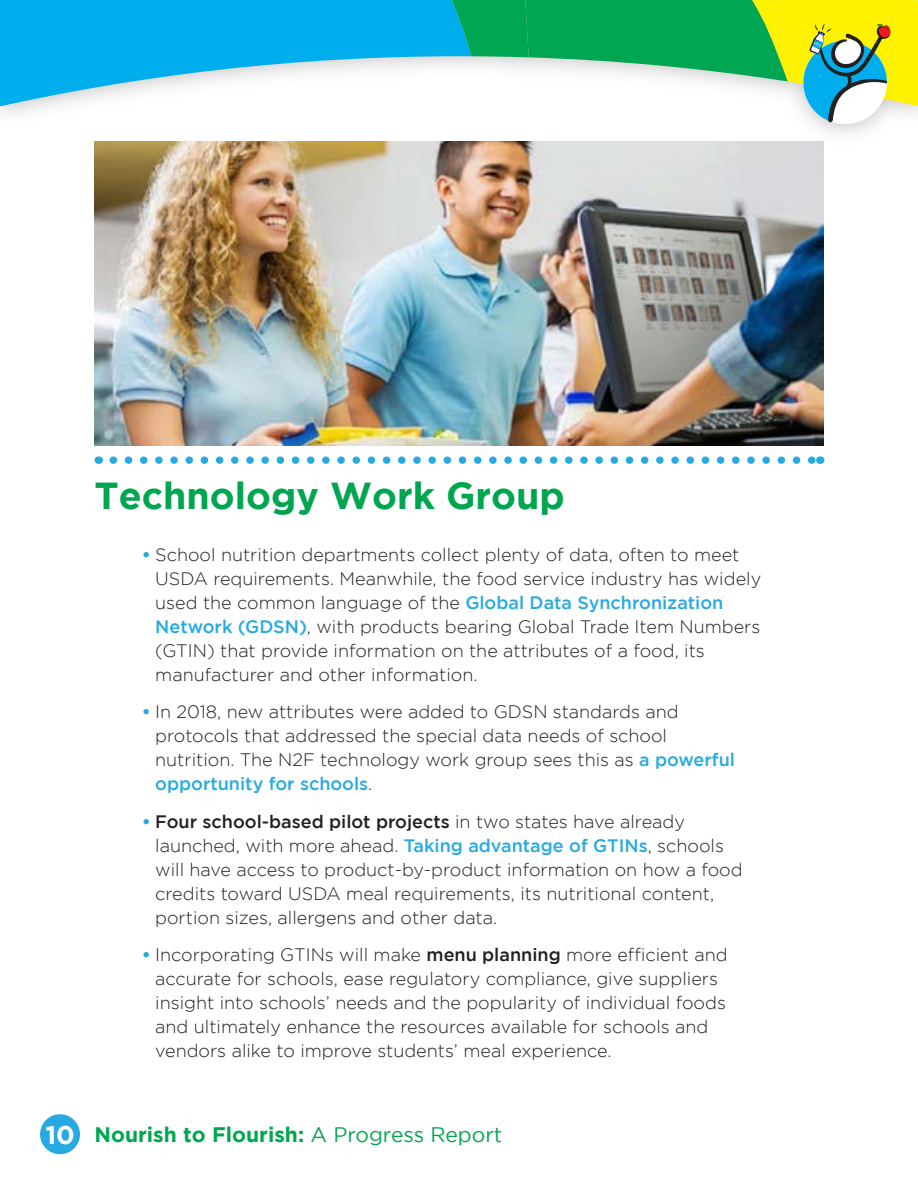
<style>
.page{position:relative;width:918px;height:1188px;background:#fff}
.page>*{position:absolute;margin:0;border:0;box-sizing:border-box;transform-origin:0 0}
.t1{font:700 37.5px "Gotham";color:#00a64f}
.t2{font:700 21px "Gotham";color:#00a64f}
.t3{font:300 18px/24px "Gotham";color:#221f20}
.s1{font-weight:700;color:#27aae1}
.s2{font-weight:500;color:#27aae1}
.s3{font-weight:500}
.s4{font-size:25.5px;color:#fff}
.s5{font-weight:400}
</style>
<div class="page">
<svg style="left:1px;top:0;width:450px;height:110px;fill:#00aded"></svg>
<svg style="left:451px;top:0;width:467px;height:122px"></svg>
<div style="left:40px;top:1114px;width:40px;height:40px;background:#27aae1;border-radius:50%"></div>
<svg style="left:113px;top:456px;width:699px;height:8px"></svg>
<img style="left:94px;top:142px;width:730px;height:303px">
<h1 class="t1" style="left:94px;top:474px;width:472px">Technology Work Group</h1>
<p class="t3" style="left:155px;top:542px;width:608px;text-indent:-14px"><span class="s1">•</span> School nutrition departments collect plenty of data, often to meet USDA requirements. Meanwhile, the food service industry has widely used the common language of the <span class="s2">Global Data Synchronization Network (GDSN)</span>, with products bearing Global Trade Item Numbers (GTIN) that provide information on the attributes of a food, its manufacturer and other information.</p>
<p class="t3" style="left:155px;top:700px;width:581px;text-indent:-14px"><span class="s1">•</span> In 2018, new attributes were added to GDSN standards and protocols that addressed the special data needs of school nutrition. The N2F technology work group sees this as <span class="s2">a powerful opportunity for schools</span>.</p>
<p class="t3" style="left:155px;top:809px;width:589px;text-indent:-14px"><span class="s1">•</span> <span class="s3">Four school-based pilot projects</span> in two states have already launched, with more ahead. <span class="s2">Taking advantage of GTINs</span>, schools will have access to product-by-product information on how a food credits toward USDA meal requirements, its nutritional content, portion sizes, allergens and other data.</p>
<p class="t3" style="left:155px;top:943px;width:574px;text-indent:-14px"><span class="s1">•</span> Incorporating GTINs will make <span class="s3">menu planning</span> more efficient and accurate for schools, ease regulatory compliance, give suppliers insight into schools’ needs and the popularity of individual foods and ultimately enhance the resources available for schools and vendors alike to improve students’ meal experience.</p>
<p class="t2" style="left:45px;top:1123px;width:459px"><span class="s4">10</span> Nourish to Flourish: <span class="s5">A Progress Report</span></p>
</div>
